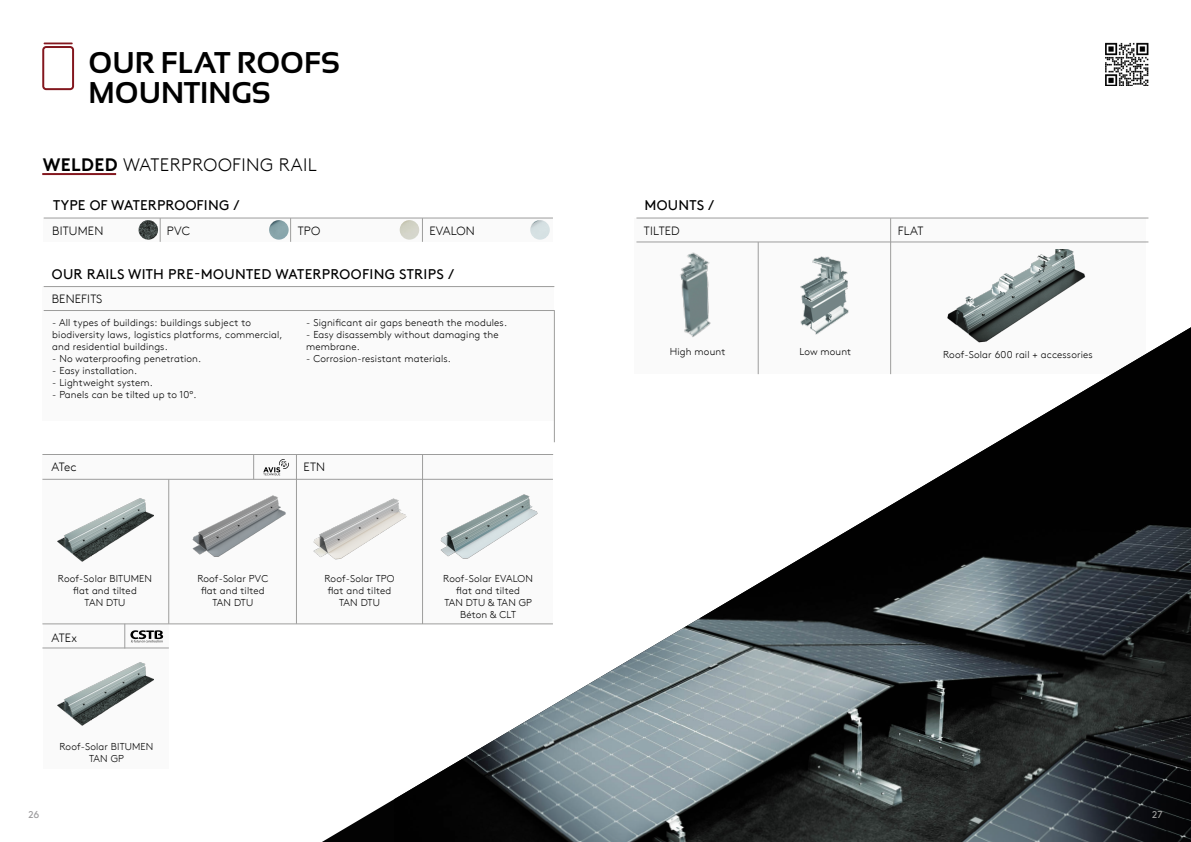
<style>
.page{position:relative;width:1191px;height:842px;background:#fff}
.page>*{position:absolute;margin:0;border:0;box-sizing:border-box;transform-origin:0 0}
.t1{font:700 30px/30px "Sansation";color:#000}
.t2{font:300 18px "Kingspan Brown TT";letter-spacing:.025em;color:#000}
.t3{font:14px "Kingspan Brown TT";letter-spacing:.015em;color:#000}
.t4{font:300 12px "Kingspan Brown TT";letter-spacing:.015em;color:#000}
.t5{font:300 10px/12px "Kingspan Brown TT";letter-spacing:.015em;color:#000;text-align:center}
.t6{font:10px "Kingspan Brown TT";color:#9c9b9d}
.t7{font:10px "Kingspan Brown TT";color:#9d9d9c}
.s1{font-weight:700}
</style>
<div class="page">
<div style="left:634px;top:218px;width:511px;height:156px;background:#fafafa"></div>
<img style="left:394px;top:327px;width:797px;height:515px">
<div style="left:43px;top:218px;width:510px;height:24px;background:#fafafa"></div>
<div style="left:42px;top:286px;width:511px;height:135px;background:#fafafa"></div>
<div style="left:42px;top:454px;width:511px;height:170px;background:#fafafa"></div>
<div style="left:43px;top:624px;width:126px;height:144px;background:#fafafa"></div>
<hr style="left:44px;top:218px;width:509px;height:1px;background:#9d9d9c">
<svg style="left:160px;top:218px;width:1px;height:24px"></svg>
<svg style="left:290px;top:218px;width:1px;height:24px"></svg>
<svg style="left:422px;top:219px;width:1px;height:23px"></svg>
<img style="left:57px;top:498px;width:96px;height:64px">
<img style="left:57px;top:662px;width:96px;height:64px">
<img style="left:313px;top:498px;width:94px;height:62px">
<img style="left:192px;top:495px;width:94px;height:62px">
<img style="left:440px;top:494px;width:98px;height:65px">
<hr style="left:44px;top:286px;width:510px;height:1px;background:#9d9d9c">
<hr style="left:44px;top:310px;width:510px;height:1px;background:#9d9d9c">
<hr style="left:42px;top:454px;width:511px;height:1px;background:#9d9d9c">
<hr style="left:422px;top:454px;width:1px;height:170px;background:#9d9d9c">
<hr style="left:169px;top:479px;width:1px;height:145px;background:#9d9d9c">
<hr style="left:296px;top:454px;width:1px;height:170px;background:#9d9d9c">
<svg style="left:253px;top:455px;width:1px;height:24px"></svg>
<hr style="left:42px;top:479px;width:511px;height:1px;background:#9d9d9c">
<hr style="left:42px;top:648px;width:127px;height:1px;background:#9d9d9c">
<hr style="left:42px;top:624px;width:511px;height:1px;background:#9d9d9c">
<img style="left:772px;top:241px;width:104px;height:113px">
<img style="left:944px;top:249px;width:147px;height:105px">
<hr style="left:636px;top:218px;width:512px;height:1px;background:#9d9d9c">
<hr style="left:636px;top:242px;width:512px;height:1px;background:#9d9d9c">
<hr style="left:890px;top:218px;width:1px;height:156px;background:#9d9d9c">
<hr style="left:758px;top:242px;width:1px;height:132px;background:#9d9d9c">
<img style="left:632px;top:252px;width:96px;height:97px">
<hr style="left:42px;top:173px;width:74px;height:2px;background:#83171e">
<svg style="left:42px;top:43px;width:32px;height:47px"></svg>
<svg style="left:263px;top:459px;width:26px;height:16px"></svg>
<svg style="left:125px;top:624px;width:38px;height:24px"></svg>
<img style="left:138px;top:220px;width:20px;height:20px;border-radius:10px">
<img style="left:269px;top:220px;width:20px;height:20px;border-radius:10px">
<img style="left:400px;top:220px;width:19px;height:20px;border-radius:10px">
<img style="left:530px;top:220px;width:20px;height:20px;border-radius:10px">
<hr style="left:554px;top:310px;width:1px;height:132px;background:#9d9d9c">
<img style="left:1106px;top:43px;width:42px;height:42px">
<h1 class="t1" style="left:89px;top:47px;width:253px">OUR FLAT ROOFS<br>MOUNTINGS</h1>
<h2 class="t2" style="left:43px;top:151px;width:275px"><span class="s1">WELDED</span> WATERPROOFING RAIL</h2>
<h3 class="t3" style="left:53px;top:194px;width:188px">TYPE OF WATERPROOFING /</h3>
<p class="t4" style="left:52px;top:221px;width:52px">BITUMEN</p>
<p class="t4" style="left:167px;top:221px;width:25px">PVC</p>
<p class="t4" style="left:298px;top:222px;width:24px">TPO</p>
<p class="t4" style="left:429px;top:221px;width:47px">EVALON</p>
<h3 class="t3" style="left:52px;top:263px;width:404px">OUR RAILS WITH PRE-MOUNTED WATERPROOFING STRIPS /</h3>
<p class="t4" style="left:52px;top:290px;width:52px">BENEFITS</p>
<p class="t5" style="left:52px;top:316px;width:232px;text-align:left">- All types of buildings: buildings subject to biodiversity laws, logistics platforms, commercial, and residential buildings.</p>
<p class="t5" style="left:52px;top:352px;width:150px">- No waterproofing penetration.</p>
<p class="t5" style="left:52px;top:364px;width:86px">- Easy installation.</p>
<p class="t5" style="left:52px;top:376px;width:102px">- Lightweight system.</p>
<p class="t5" style="left:52px;top:388px;width:146px">- Panels can be tilted up to 10°.</p>
<p class="t5" style="left:306px;top:316px;width:202px">- Significant air gaps beneath the modules.</p>
<p class="t5" style="left:306px;top:328px;width:194px;text-align:left">- Easy disassembly without damaging the membrane.</p>
<p class="t5" style="left:306px;top:352px;width:146px">- Corrosion-resistant materials.</p>
<p class="t4" style="left:52px;top:458px;width:27px">ATec</p>
<p class="t4" style="left:303px;top:458px;width:23px">ETN</p>
<p class="t5" style="left:58px;top:572px;width:96px">Roof-Solar BITUMEN flat and tilted<br>TAN DTU</p>
<p class="t4" style="left:52px;top:629px;width:27px">ATEx</p>
<p class="t5" style="left:59px;top:739px;width:96px">Roof-Solar BITUMEN<br>TAN GP</p>
<p class="t5" style="left:197px;top:572px;width:72px">Roof-Solar PVC flat and tilted<br>TAN DTU</p>
<p class="t5" style="left:443px;top:571px;width:91px">Roof-Solar EVALON flat and tilted<br>TAN DTU &amp; TAN GP<br>Béton &amp; CLT</p>
<p class="t5" style="left:324px;top:571px;width:72px">Roof-Solar TPO flat and tilted<br>TAN DTU</p>
<h3 class="t3" style="left:644px;top:194px;width:71px">MOUNTS /</h3>
<p class="t4" style="left:644px;top:221px;width:37px">TILTED</p>
<p class="t4" style="left:897px;top:221px;width:27px">FLAT</p>
<p class="t5" style="left:670px;top:345px;width:57px">High mount</p>
<p class="t5" style="left:799px;top:345px;width:53px">Low mount</p>
<p class="t5" style="left:943px;top:347px;width:151px">Roof-Solar 600 rail + accessories</p>
<p class="t6" style="left:28px;top:807px;width:13px">26</p>
<p class="t7" style="left:1152px;top:807px;width:12px">27</p>
</div>
